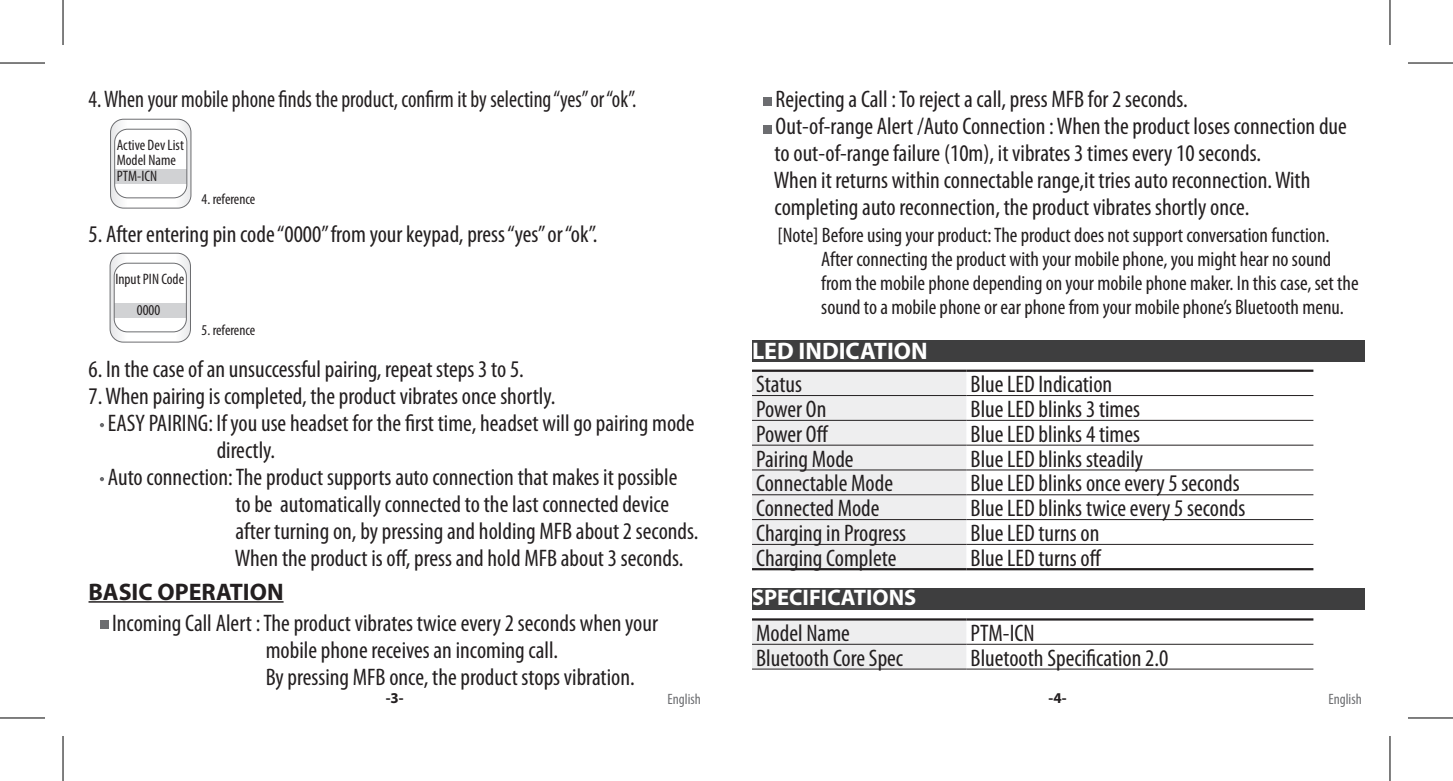
<style>
.page{position:relative;width:1453px;height:781px;background:#fff}
.page>*{position:absolute;margin:0;border:0;box-sizing:border-box;transform-origin:0 0}
.t1{font:condensed 24px "Myriad Pro";color:#231f20}
.t2{font:condensed 24px "Myriad Pro";color:#231f20;scale:.92 1}
.t3{font:700 24px "Myriad Pro";color:#231f20}
.t4{font:700 24px "Myriad Pro";color:#fff}
.t5{font:700 22.5px "Myriad Pro";color:#fff}
.t6{font:condensed 21px "Myriad Pro";color:#231f20}
.t7{font:condensed 15.3px/15.6px "Myriad Pro";color:#231f20}
.t8{font:condensed 15px "Myriad Pro";color:#231f20}
.t9{font:condensed 15px "Myriad Pro";color:#6d6e71}
.t10{font:700 15px "Myriad Pro";color:#231f20}
</style>
<div class="page">
<hr style="left:89px;top:601px;width:195px;height:2px;background:#231f20">
<svg style="left:110px;top:119px;width:81px;height:90px"></svg>
<svg style="left:110px;top:253px;width:81px;height:90px"></svg>
<svg style="left:100px;top:423px;width:4px;height:4px"></svg>
<svg style="left:100px;top:477px;width:4px;height:4px"></svg>
<div style="left:100px;top:621px;width:8px;height:8px;background:#6c6d70"></div>
<div style="left:763px;top:97px;width:9px;height:9px;background:#6c6d70"></div>
<div style="left:763px;top:125px;width:9px;height:9px;background:#6c6d70"></div>
<div style="left:752px;top:341px;width:612px;height:21px;background:#3e3e3f"></div>
<div style="left:752px;top:372px;width:214px;height:196px;background:#eeeeef"></div>
<hr style="left:752px;top:370px;width:214px;height:2px;background:#231f20">
<hr style="left:966px;top:370px;width:347px;height:2px;background:#231f20">
<hr style="left:752px;top:395px;width:214px;height:1px;background:#231f20">
<hr style="left:966px;top:395px;width:347px;height:1px;background:#231f20">
<hr style="left:752px;top:420px;width:214px;height:1px;background:#231f20">
<hr style="left:966px;top:420px;width:347px;height:1px;background:#231f20">
<hr style="left:752px;top:445px;width:214px;height:1px;background:#231f20">
<hr style="left:966px;top:445px;width:347px;height:1px;background:#231f20">
<hr style="left:752px;top:469px;width:214px;height:1px;background:#231f20">
<hr style="left:966px;top:469px;width:347px;height:1px;background:#231f20">
<hr style="left:752px;top:494px;width:214px;height:1px;background:#231f20">
<hr style="left:966px;top:494px;width:347px;height:1px;background:#231f20">
<hr style="left:752px;top:519px;width:214px;height:1px;background:#231f20">
<hr style="left:966px;top:519px;width:347px;height:1px;background:#231f20">
<hr style="left:752px;top:544px;width:214px;height:1px;background:#231f20">
<hr style="left:966px;top:544px;width:347px;height:1px;background:#231f20">
<hr style="left:752px;top:568px;width:214px;height:2px;background:#231f20">
<hr style="left:966px;top:568px;width:347px;height:2px;background:#231f20">
<div style="left:752px;top:588px;width:612px;height:22px;background:#3e3e3f"></div>
<div style="left:752px;top:620px;width:214px;height:48px;background:#eeeeef"></div>
<hr style="left:752px;top:618px;width:214px;height:2px;background:#231f20">
<hr style="left:966px;top:618px;width:347px;height:2px;background:#231f20">
<hr style="left:752px;top:644px;width:214px;height:1px;background:#231f20">
<hr style="left:966px;top:644px;width:347px;height:1px;background:#231f20">
<hr style="left:752px;top:668px;width:214px;height:1px;background:#231f20">
<hr style="left:966px;top:668px;width:347px;height:1px;background:#231f20">
<svg style="left:0;top:718px;width:45px;height:1px"></svg>
<svg style="left:1408px;top:718px;width:45px;height:1px"></svg>
<hr style="left:0;top:62px;width:45px;height:2px;background:#000">
<hr style="left:1408px;top:62px;width:45px;height:2px;background:#000">
<hr style="left:0;top:717px;width:45px;height:1px;background:#000">
<hr style="left:1408px;top:717px;width:45px;height:1px;background:#000">
<hr style="left:62px;top:0;width:2px;height:45px;background:#000">
<hr style="left:62px;top:736px;width:2px;height:45px;background:#000">
<hr style="left:1389px;top:0;width:1px;height:45px;background:#000">
<hr style="left:1389px;top:736px;width:1px;height:45px;background:#000">
<p class="t2" style="left:89px;top:84px;width:597px">4. When your mobile phone finds the product, confirm it by selecting “yes” or “ok”.</p>
<p class="t7" style="left:117px;top:137px;width:69px">Active Dev List<br>Model Name<br>PTM-ICN</p>
<p class="t8" style="left:202px;top:190px;width:55px">4. reference</p>
<p class="t1" style="left:89px;top:219px;width:510px">5. After entering pin code “0000” from your keypad, press “yes” or “ok”.</p>
<p class="t7" style="left:115px;top:263px;width:70px;line-height:31.5px;text-align:center">Input PIN Code<br>0000</p>
<p class="t8" style="left:202px;top:321px;width:55px">5. reference</p>
<p class="t1" style="left:89px;top:354px;width:437px">6. In the case of an unsuccessful pairing, repeat steps 3 to 5.</p>
<p class="t1" style="left:89px;top:381px;width:468px">7. When pairing is completed, the product vibrates once shortly.</p>
<p class="t1" style="left:108px;top:408px;width:588px">EASY PAIRING: If you use headset for the first time, headset will go pairing mode</p>
<p class="t1" style="left:217px;top:435px;width:60px">directly.</p>
<p class="t1" style="left:108px;top:462px;width:571px">Auto connection: The product supports auto connection that makes it possible</p>
<p class="t1" style="left:235px;top:489px;width:435px">to be automatically connected to the last connected device</p>
<p class="t1" style="left:235px;top:516px;width:464px">after turning on, by pressing and holding MFB about 2 seconds.</p>
<p class="t1" style="left:235px;top:543px;width:450px">When the product is off, press and hold MFB about 3 seconds.</p>
<p class="t3" style="left:89px;top:576px;width:196px">BASIC OPERATION</p>
<p class="t1" style="left:112px;top:608px;width:547px">Incoming Call Alert : The product vibrates twice every 2 seconds when your</p>
<p class="t1" style="left:266px;top:635px;width:294px">mobile phone receives an incoming call.</p>
<p class="t1" style="left:266px;top:662px;width:370px">By pressing MFB once, the product stops vibration.</p>
<p class="t1" style="left:775px;top:84px;width:414px">Rejecting a Call : To reject a call, press MFB for 2 seconds.</p>
<p class="t1" style="left:775px;top:111px;width:573px">Out-of-range Alert /Auto Connection : When the product loses connection due</p>
<p class="t1" style="left:774px;top:138px;width:488px">to out-of-range failure (10m), it vibrates 3 times every 10 seconds.</p>
<p class="t1" style="left:774px;top:165px;width:538px">When it returns within connectable range,it tries auto reconnection. With</p>
<p class="t1" style="left:774px;top:192px;width:476px">completing auto reconnection, the product vibrates shortly once.</p>
<p class="t6" style="left:777px;top:223px;width:554px">[Note] Before using your product: The product does not support conversation function.</p>
<p class="t6" style="left:821px;top:247px;width:511px">After connecting the product with your mobile phone, you might hear no sound</p>
<p class="t6" style="left:821px;top:271px;width:539px">from the mobile phone depending on your mobile phone maker. In this case, set the</p>
<p class="t6" style="left:821px;top:295px;width:524px">sound to a mobile phone or ear phone from your mobile phone’s Bluetooth menu.</p>
<p class="t4" style="left:752px;top:335px;width:177px">LED INDICATION</p>
<p class="t1" style="left:756px;top:370px;width:47px">Status</p>
<p class="t1" style="left:970px;top:370px;width:143px">Blue LED Indication</p>
<p class="t1" style="left:756px;top:394px;width:72px">Power On</p>
<p class="t1" style="left:970px;top:394px;width:171px">Blue LED blinks 3 times</p>
<p class="t1" style="left:756px;top:419px;width:74px">Power Off</p>
<p class="t1" style="left:970px;top:419px;width:171px">Blue LED blinks 4 times</p>
<p class="t1" style="left:756px;top:444px;width:99px">Pairing Mode</p>
<p class="t1" style="left:970px;top:444px;width:174px">Blue LED blinks steadily</p>
<p class="t1" style="left:756px;top:469px;width:138px">Connectable Mode</p>
<p class="t1" style="left:970px;top:469px;width:271px">Blue LED blinks once every 5 seconds</p>
<p class="t1" style="left:756px;top:494px;width:125px">Connected Mode</p>
<p class="t1" style="left:970px;top:494px;width:276px">Blue LED blinks twice every 5 seconds</p>
<p class="t1" style="left:756px;top:518px;width:151px">Charging in Progress</p>
<p class="t1" style="left:970px;top:518px;width:130px">Blue LED turns on</p>
<p class="t1" style="left:756px;top:543px;width:142px">Charging Complete</p>
<p class="t1" style="left:970px;top:543px;width:132px">Blue LED turns off</p>
<p class="t5" style="left:752px;top:583px;width:166px">SPECIFICATIONS</p>
<p class="t1" style="left:756px;top:618px;width:95px">Model Name</p>
<p class="t1" style="left:970px;top:618px;width:65px">PTM-ICN</p>
<p class="t1" style="left:756px;top:643px;width:148px">Bluetooth Core Spec</p>
<p class="t1" style="left:970px;top:643px;width:199px">Bluetooth Specification 2.0</p>
<p class="t10" style="left:386px;top:688px;width:19px">-3-</p>
<p class="t9" style="left:667px;top:690px;width:35px">English</p>
<p class="t10" style="left:1048px;top:688px;width:19px">-4-</p>
<p class="t9" style="left:1328px;top:690px;width:35px">English</p>
</div>
